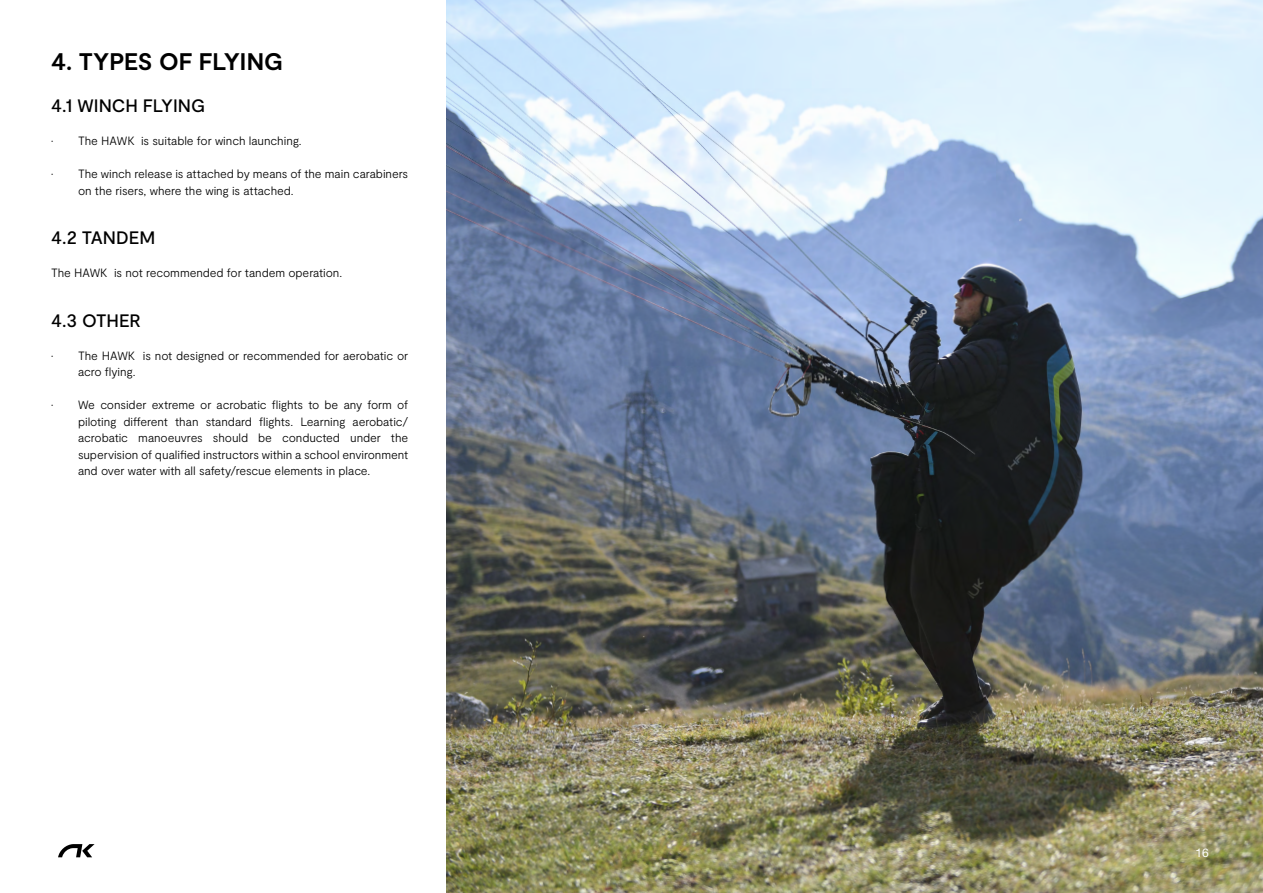
<style>
.page{position:relative;width:1263px;height:893px;background:#fff}
.page>*{position:absolute;margin:0;border:0;box-sizing:border-box;transform-origin:0 0}
.t1{font:700 24px "Moderat";letter-spacing:-.005em;color:#000}
.t2{font:500 18px "Moderat";color:#000}
.t3{font:300 12px/16.5px "Moderat";letter-spacing:-.01em;color:#000}
.t4{font:12px "Helvetica Neue LT Std";color:#fff}
</style>
<div class="page">
<img style="left:446px;top:0;width:817px;height:893px">
<svg style="left:58px;top:844px;width:37px;height:13px"></svg>
<h1 class="t1" style="left:51px;top:48px;width:233px">4. TYPES OF FLYING</h1>
<h2 class="t2" style="left:51px;top:95px;width:156px">4.1 WINCH FLYING</h2>
<p class="t3" style="left:51px;top:133px;width:252px">• The HAWK is suitable for winch launching.</p>
<p class="t3" style="left:78px;top:166px;width:332px;text-indent:-27px">• The winch release is attached by means of the main carabiners on the risers, where the wing is attached.</p>
<h2 class="t2" style="left:51px;top:227px;width:106px">4.2 TANDEM</h2>
<p class="t3" style="left:51px;top:265px;width:293px">The HAWK is not recommended for tandem operation.</p>
<h2 class="t2" style="left:51px;top:310px;width:91px">4.3 OTHER</h2>
<p class="t3" style="left:78px;top:347px;width:332px;text-indent:-27px">• The HAWK is not designed or recommended for aerobatic or acro flying.</p>
<p class="t3" style="left:78px;top:397px;width:332px;text-align:justify;text-indent:-27px">• We consider extreme or acrobatic flights to be any form of piloting different than standard flights. Learning aerobatic/ acrobatic manoeuvres should be conducted under the supervision of qualified instructors within a school environment and over water with all safety/rescue elements in place.</p>
<p class="t4" style="left:1195px;top:845px;width:15px">16</p>
</div>
